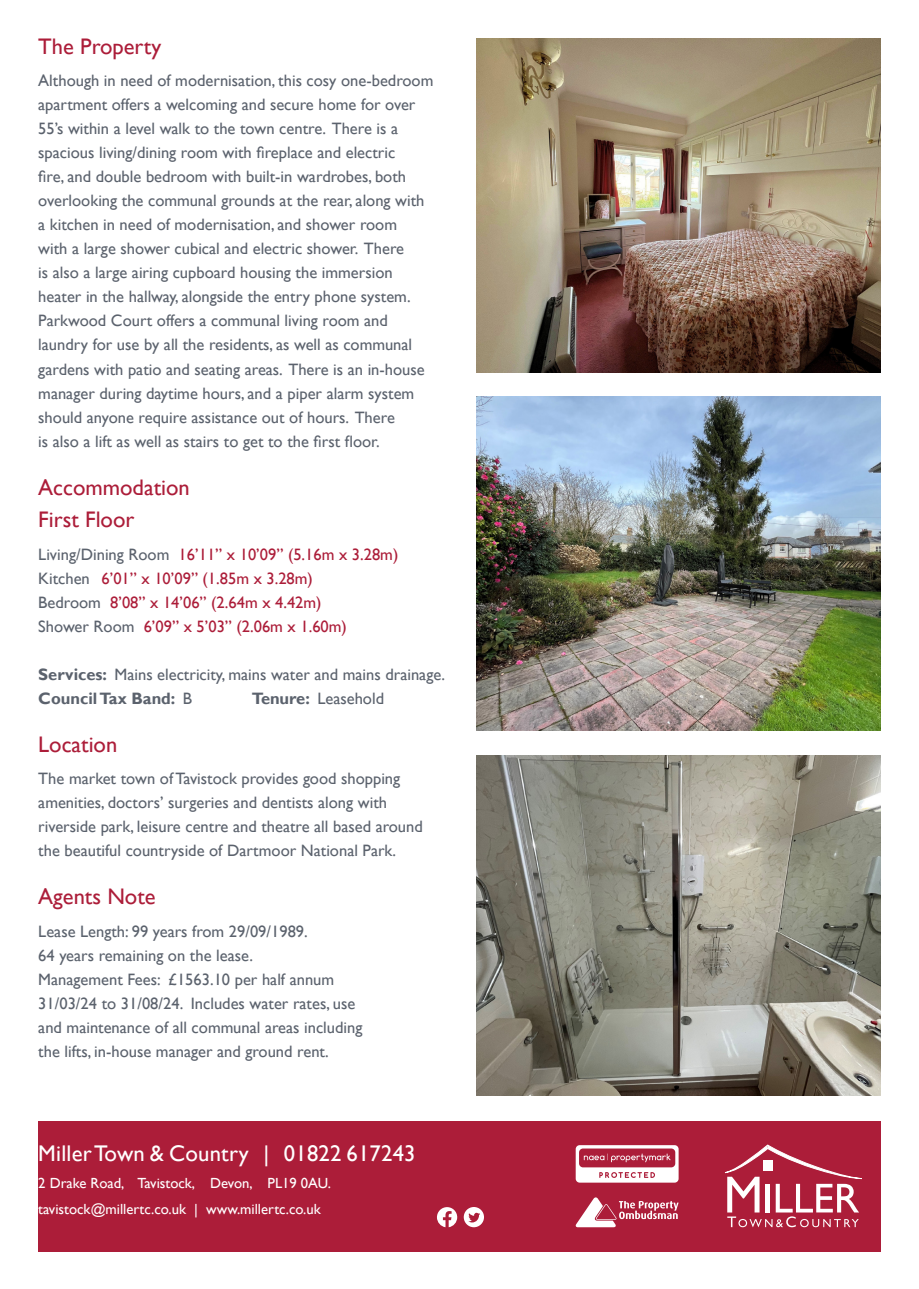
<style>
.page{position:relative;width:919px;height:1289px;background:#fff}
.page>*{position:absolute;margin:0;border:0;box-sizing:border-box;transform-origin:0 0}
.t1{font:22.65px "Gill Sans";letter-spacing:.01em;color:#fff}
.t2{font:22.5px "Gill Sans";color:#ac1d39}
.t3{font:16.5px/24px "Gill Sans";color:#5b626d}
.t4{font:16.5px "Gill Sans";color:#ac1d39}
.t5{font:700 16.5px "Gill Sans";color:#5b626d}
.t6{font:14.7px "Gill Sans";color:#fff}
.s1{color:#5b626d}
.s2{font-weight:700}
.s3{font-weight:400}
</style>
<div class="page">
<div style="left:38px;top:1120px;width:842px;height:131px;background:#ac1d39"></div>
<img style="left:476px;top:396px;width:404px;height:334px">
<img style="left:476px;top:38px;width:404px;height:334px">
<img style="left:476px;top:755px;width:404px;height:340px">
<svg style="left:725px;top:1144px;width:136px;height:83px"></svg>
<svg style="left:437px;top:1207px;width:20px;height:20px"></svg>
<svg style="left:463px;top:1207px;width:21px;height:20px"></svg>
<svg style="left:575px;top:1197px;width:103px;height:30px"></svg>
<svg style="left:575px;top:1145px;width:103px;height:37px"></svg>
<p class="t2" style="left:38px;top:33px;width:124px">The Property</p>
<p class="t3" style="left:38px;top:69px;width:396px">Although in need of modernisation, this cosy one-bedroom apartment offers a welcoming and secure home for over 55’s within a level walk to the town centre. There is a spacious living/dining room with fireplace and electric<br>fire, and double bedroom with built-in wardrobes, both overlooking the communal grounds at the rear, along with a kitchen in need of modernisation, and shower room<br>with a large shower cubical and electric shower. There<br>is also a large airing cupboard housing the immersion heater in the hallway, alongside the entry phone system.</p>
<p class="t3" style="left:38px;top:309px;width:388px">Parkwood Court offers a communal living room and laundry for use by all the residents, as well as communal gardens with patio and seating areas. There is an in-house manager during daytime hours, and a piper alarm system should anyone require assistance out of hours. There<br>is also a lift as well as stairs to get to the first floor.</p>
<p class="t2" style="left:38px;top:474px;width:153px">Accommodation</p>
<p class="t2" style="left:38px;top:506px;width:98px">First Floor</p>
<p class="t4" style="left:38px;top:544px;width:361px"><span class="s1">Living/Dining Room</span> 16’11” x 10’09” (5.16m x 3.28m)</p>
<p class="t4" style="left:38px;top:568px;width:276px"><span class="s1">Kitchen</span> 6’01” x 10’09” (1.85m x 3.28m)</p>
<p class="t4" style="left:38px;top:592px;width:285px"><span class="s1">Bedroom</span> 8’08” x 14’06” (2.64m x 4.42m)</p>
<p class="t4" style="left:38px;top:616px;width:310px"><span class="s1">Shower Room</span> 6’09” x 5’03” (2.06m x 1.60m)</p>
<p class="t3" style="left:38px;top:662px;width:408px"><span class="s2">Services:</span> Mains electricity, mains water and mains drainage.</p>
<p class="t5" style="left:38px;top:688px;width:155px">Council Tax Band: <span class="s3">B</span></p>
<p class="t3" style="left:252px;top:686px;width:134px"><span class="s2">Tenure:</span> Leasehold</p>
<p class="t2" style="left:38px;top:731px;width:80px">Location</p>
<p class="t3" style="left:38px;top:767px;width:386px">The market town of Tavistock provides good shopping amenities, doctors’ surgeries and dentists along with riverside park, leisure centre and theatre all based around the beautiful countryside of Dartmoor National Park.</p>
<p class="t2" style="left:38px;top:883px;width:119px">Agents Note</p>
<p class="t3" style="left:38px;top:919px;width:271px">Lease Length: 99 years from 29/09/1989.</p>
<p class="t3" style="left:38px;top:943px;width:216px">64 years remaining on the lease.</p>
<p class="t3" style="left:38px;top:967px;width:326px">Management Fees: £1563.10 per half annum 31/03/24 to 31/08/24. Includes water rates, use and maintenance of all communal areas including the lifts, in-house manager and ground rent.</p>
<p class="t1" style="left:38px;top:1140px;width:379px">Miller Town &amp; Country | 01822 617243</p>
<p class="t6" style="left:38px;top:1174px;width:294px">2 Drake Road, Tavistock, Devon, PL19 0AU.</p>
<p class="t6" style="left:38px;top:1200px;width:284px">tavistock@millertc.co.uk | www.millertc.co.uk</p>
</div>
